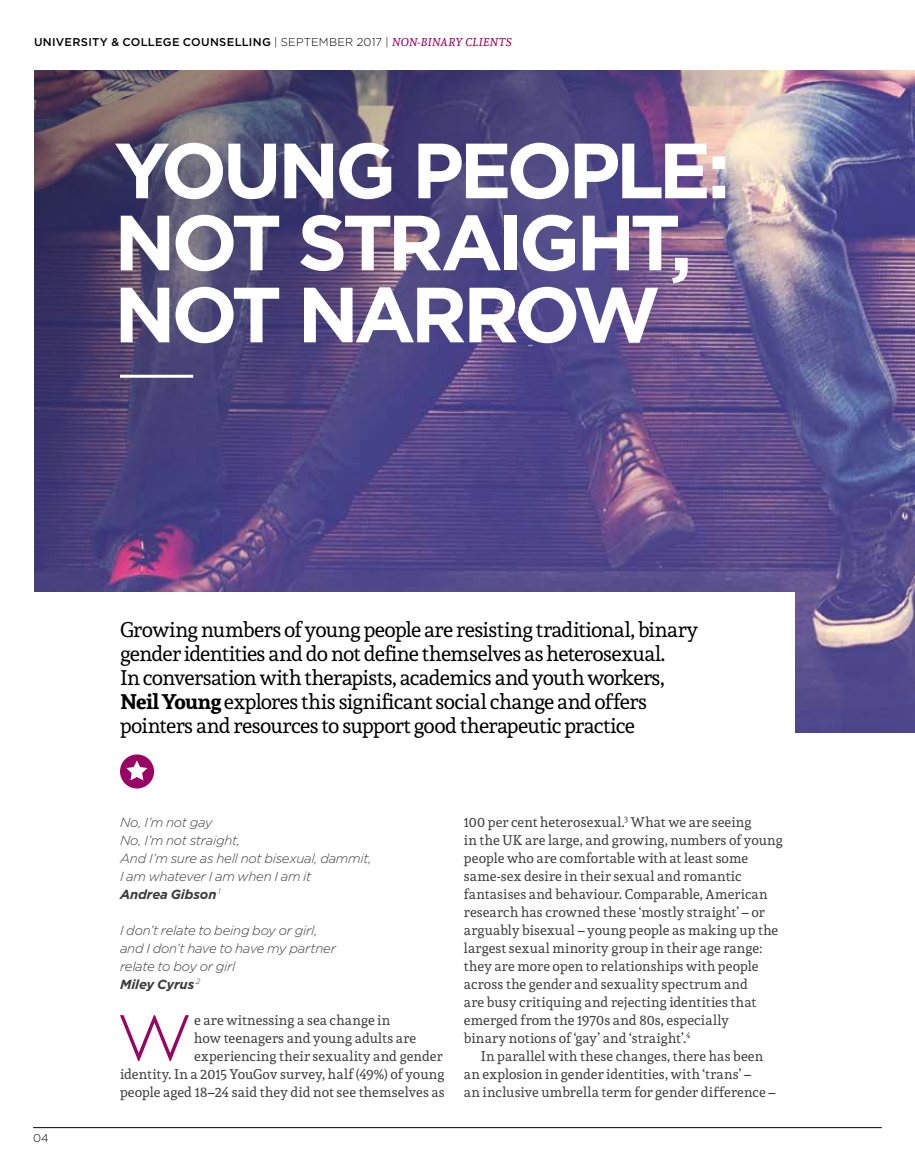
<style>
.page{position:relative;width:915px;height:1170px;background:#fff}
.page>*{position:absolute;margin:0;border:0;box-sizing:border-box;transform-origin:0 0}
.t1{font:700 78px/72px "Gotham";letter-spacing:-.065em;color:#fff}
.t2{font:300 66.6px "M Gill Sans";color:#990363}
.t3{font:21px/24px "Andada";letter-spacing:-.025em;color:#000}
.t4{font:13.8px/18px "Andada";letter-spacing:.015em;color:#3c3c3b}
.t5{font:italic 300 13.2px/18px "Gotham";letter-spacing:-.02em;color:#3c3c3b}
.t6{font:500 11.25px "Gotham";letter-spacing:.025em;color:#000}
.t7{font:300 11.25px "Gotham";color:#000}
.s1{font-weight:300}
.s2{font-family:"Andada";font-weight:400;font-style:italic;color:#990363}
.s3{font-weight:700}
</style>
<div class="page">
<hr style="left:33px;top:1127px;width:848px;height:1px;background:#000">
<img style="left:34px;top:70px;width:880px;height:663px">
<div style="left:0;top:592px;width:794px;height:525px;background:#fff"></div>
<svg style="left:120px;top:754px;width:34px;height:34px"></svg>
<hr style="left:120px;top:375px;width:73px;height:3px;background:#fff">
<p class="t6" style="left:34px;top:35px;width:479px">UNIVERSITY &amp; COLLEGE COUNSELLING <span class="s1">| SEPTEMBER 2017 |</span> <span class="s2">NON-BINARY CLIENTS</span></p>
<h1 class="t1" style="left:114px;top:133px;width:617px">YOUNG PEOPLE:<br>NOT STRAIGHT,<br>NOT NARROW</h1>
<p class="t3" style="left:120px;top:617px;width:579px">Growing numbers of young people are resisting traditional, binary gender identities and do not define themselves as heterosexual.<br>In conversation with therapists, academics and youth workers, <span class="s3">Neil Young</span> explores this significant social change and offers pointers and resources to support good therapeutic practice</p>
<p class="t7" style="left:33px;top:1131px;width:17px">04</p>
<p class="t5" style="left:120px;top:812px;width:253px">No, I’m not gay<br>No, I’m not straight,<br>And I’m sure as hell not bisexual, dammit,<br>I am whatever I am when I am it<br><span class="s3">Andrea Gibson</span> <sup>1</sup></p>
<p class="t5" style="left:120px;top:920px;width:217px">I don’t relate to being boy or girl, and I don’t have to have my partner relate to boy or girl<br><span class="s3">Miley Cyrus</span> <sup>2</sup></p>
<h2 class="t2" style="left:120px;top:1001px;width:70px">W</h2>
<p class="t4" style="left:194px;top:1010px;width:197px">e are witnessing a sea change in</p>
<p class="t4" style="left:194px;top:1028px;width:223px">how teenagers and young adults are</p>
<p class="t4" style="left:194px;top:1046px;width:250px">experiencing their sexuality and gender</p>
<p class="t4" style="left:120px;top:1064px;width:326px">identity. In a 2015 YouGov survey, half (49%) of young</p>
<p class="t4" style="left:120px;top:1082px;width:326px">people aged 18–24 said they did not see themselves as</p>
<p class="t4" style="left:463px;top:812px;width:320px">100 per cent heterosexual.<sup>3</sup> What we are seeing<br>in the UK are large, and growing, numbers of young people who are comfortable with at least some same-sex desire in their sexual and romantic fantasises and behaviour. Comparable, American research has crowned these ‘mostly straight’ – or arguably bisexual – young people as making up the largest sexual minority group in their age range: they are more open to relationships with people across the gender and sexuality spectrum and<br>are busy critiquing and rejecting identities that emerged from the 1970s and 80s, especially<br>binary notions of ‘gay’ and ‘straight’.<sup>4</sup></p>
<p class="t4" style="left:463px;top:1046px;width:313px;text-indent:17px">In parallel with these changes, there has been an explosion in gender identities, with ‘trans’ –<br>an inclusive umbrella term for gender difference –</p>
</div>
